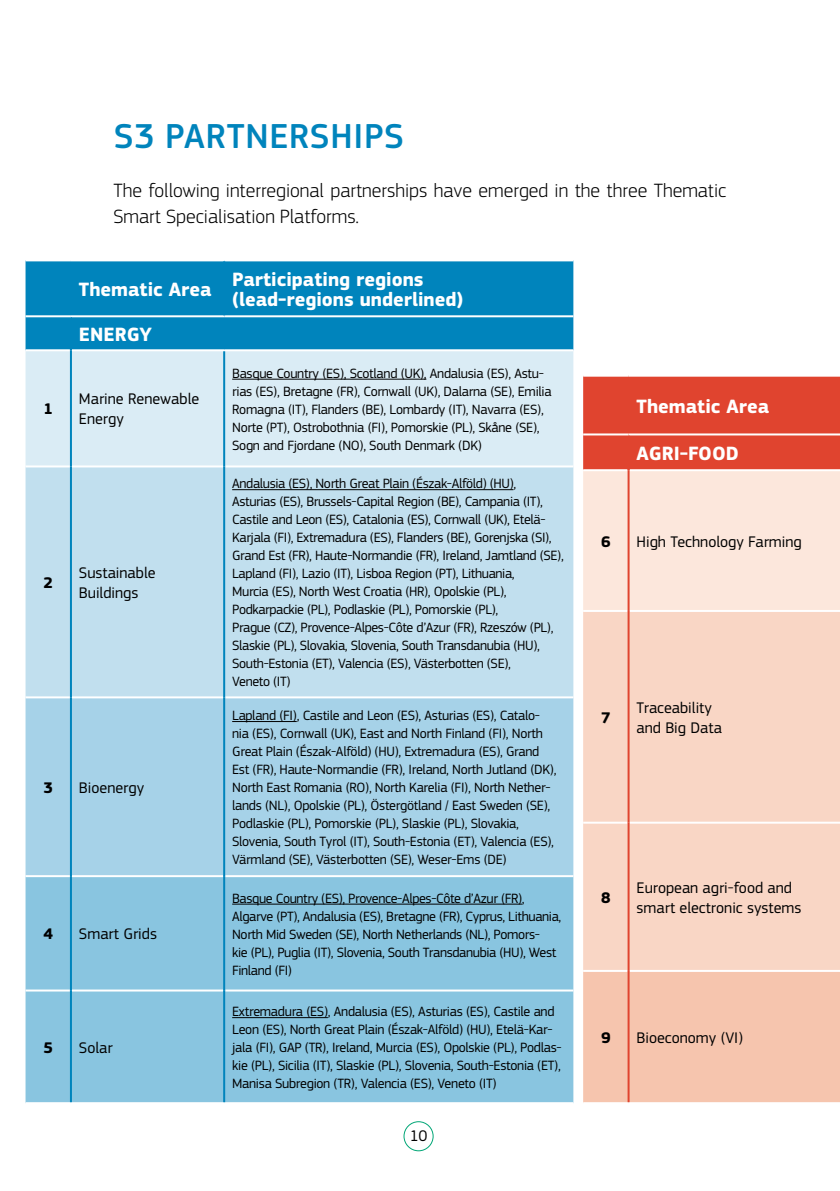
<style>
.page{position:relative;width:840px;height:1191px;background:#fff}
.page>*{position:absolute;margin:0;border:0;box-sizing:border-box;transform-origin:0 0}
.t1{font:500 36px "EC Square Sans Pro";letter-spacing:.02em;color:#0084bc}
.t2{font:300 20px/26px "EC Square Sans Pro";color:#000}
.t3{font:700 20px/20px "EC Square Sans Pro";color:#fff}
.t4{font:16px/20px "EC Square Sans Pro";color:#000}
.t5{font:700 16px "EC Square Sans Pro";color:#000}
.t6{font:14px/18px "EC Square Sans Pro";letter-spacing:-.02em;color:#000}
</style>
<div class="page">
<div style="left:403px;top:1121px;width:30px;height:30px;border:1px solid #00a676;border-radius:50%"></div>
<svg style="left:583px;top:377px;width:256px;height:233px;background:#f0a697"></svg>
<div style="left:583px;top:612px;width:256px;height:358px;background:#f9d6c5"></div>
<div style="left:583px;top:972px;width:256px;height:130px;background:#f6c5ae"></div>
<hr style="left:628px;top:433px;width:211px;height:2px;background:#fff">
<hr style="left:583px;top:469px;width:44px;height:2px;background:#fff">
<hr style="left:629px;top:469px;width:210px;height:2px;background:#fff">
<hr style="left:583px;top:821px;width:44px;height:2px;background:#fff">
<hr style="left:629px;top:821px;width:210px;height:2px;background:#fff">
<hr style="left:627px;top:435px;width:2px;height:35px;background:#e0442f">
<hr style="left:627px;top:470px;width:2px;height:141px;background:#e0442f">
<hr style="left:627px;top:611px;width:2px;height:211px;background:#e0442f">
<hr style="left:627px;top:822px;width:2px;height:149px;background:#e0442f">
<hr style="left:627px;top:971px;width:2px;height:131px;background:#e0442f">
<hr style="left:583px;top:433px;width:45px;height:2px;background:#fff">
<div style="left:26px;top:261px;width:547px;height:88px;background:#0084bc"></div>
<div style="left:26px;top:351px;width:547px;height:114px;background:#daecf5"></div>
<div style="left:26px;top:467px;width:547px;height:229px;background:#c1dfee"></div>
<div style="left:26px;top:698px;width:547px;height:177px;background:#a6d2e8"></div>
<div style="left:26px;top:877px;width:547px;height:225px;background:#89c5e0"></div>
<hr style="left:71px;top:315px;width:153px;height:2px;background:#fff">
<hr style="left:224px;top:315px;width:349px;height:2px;background:#fff">
<hr style="left:26px;top:989px;width:44px;height:2px;background:#fff">
<hr style="left:72px;top:989px;width:151px;height:2px;background:#fff">
<hr style="left:225px;top:989px;width:348px;height:2px;background:#fff">
<hr style="left:223px;top:261px;width:2px;height:54px;background:#0084bc">
<hr style="left:70px;top:317px;width:2px;height:33px;background:#0084bc">
<hr style="left:70px;top:350px;width:2px;height:116px;background:#0084bc">
<hr style="left:223px;top:351px;width:2px;height:115px;background:#0084bc">
<hr style="left:70px;top:466px;width:2px;height:231px;background:#0084bc">
<hr style="left:223px;top:466px;width:2px;height:231px;background:#0084bc">
<hr style="left:70px;top:697px;width:2px;height:179px;background:#0084bc">
<hr style="left:223px;top:697px;width:2px;height:179px;background:#0084bc">
<hr style="left:70px;top:876px;width:2px;height:114px;background:#0084bc">
<hr style="left:223px;top:876px;width:2px;height:114px;background:#0084bc">
<hr style="left:70px;top:990px;width:2px;height:112px;background:#0084bc">
<hr style="left:223px;top:990px;width:2px;height:112px;background:#0084bc">
<hr style="left:26px;top:315px;width:45px;height:2px;background:#fff">
<hr style="left:232px;top:379px;width:194px;height:1px;background:#000">
<hr style="left:232px;top:489px;width:281px;height:1px;background:#000">
<hr style="left:232px;top:721px;width:64px;height:1px;background:#000">
<hr style="left:232px;top:903px;width:289px;height:1px;background:#000">
<hr style="left:232px;top:1017px;width:96px;height:1px;background:#000">
<h1 class="t1" style="left:114px;top:115px;width:291px">S3 PARTNERSHIPS</h1>
<h2 class="t2" style="left:113px;top:177px;width:614px">The following interregional partnerships have emerged in the three Thematic<br>Smart Specialisation Platforms.</h2>
<h2 class="t3" style="left:79px;top:280px;width:134px">Thematic Area</h2>
<h2 class="t3" style="left:232px;top:270px;width:232px">Participating regions (lead-regions underlined)</h2>
<h2 class="t3" style="left:79px;top:325px;width:75px">ENERGY</h2>
<p class="t5" style="left:43px;top:399px;width:11px">1</p>
<p class="t4" style="left:79px;top:389px;width:122px">Marine Renewable<br>Energy</p>
<p class="t5" style="left:43px;top:573px;width:11px">2</p>
<p class="t4" style="left:79px;top:563px;width:78px">Sustainable<br>Buildings</p>
<p class="t5" style="left:43px;top:778px;width:11px">3</p>
<p class="t4" style="left:79px;top:777px;width:67px">Bioenergy</p>
<p class="t5" style="left:43px;top:924px;width:11px">4</p>
<p class="t4" style="left:79px;top:924px;width:79px">Smart Grids</p>
<p class="t5" style="left:43px;top:1038px;width:11px">5</p>
<p class="t4" style="left:79px;top:1037px;width:35px">Solar</p>
<p class="t6" style="left:232px;top:364px;width:321px">Basque Country (ES), Scotland (UK), Andalusia (ES), Astu&shy;rias (ES), Bretagne (FR), Cornwall (UK), Dalarna (SE), Emilia Romagna (IT), Flanders (BE), Lombardy (IT), Navarra (ES), Norte (PT), Ostrobothnia (FI), Pomorskie (PL), Skåne (SE), Sogn and Fjordane (NO), South Denmark (DK)</p>
<p class="t6" style="left:232px;top:474px;width:333px">Andalusia (ES), North Great Plain (Észak-Alföld) (HU), Asturias (ES), Brussels-Capital Region (BE), Campania (IT), Castile and Leon (ES), Catalonia (ES), Cornwall (UK), Etelä-Karjala (FI), Extremadura (ES), Flanders (BE), Gorenjska (SI), Grand Est (FR), Haute-Normandie (FR), Ireland, Jamtland (SE), Lapland (FI), Lazio (IT), Lisboa Region (PT), Lithuania,<br>Murcia (ES), North West Croatia (HR), Opolskie (PL), Podkarpackie (PL), Podlaskie (PL), Pomorskie (PL),<br>Prague (CZ), Provence-Alpes-Côte d’Azur (FR), Rzeszów (PL), Slaskie (PL), Slovakia, Slovenia, South Transdanubia (HU), South-Estonia (ET), Valencia (ES), Västerbotten (SE),<br>Veneto (IT)</p>
<p class="t6" style="left:232px;top:706px;width:325px">Lapland (FI), Castile and Leon (ES), Asturias (ES), Catalo&shy;nia (ES), Cornwall (UK), East and North Finland (FI), North Great Plain (Észak-Alföld) (HU), Extremadura (ES), Grand Est (FR), Haute-Normandie (FR), Ireland, North Jutland (DK), North East Romania (RO), North Karelia (FI), North Nether&shy;lands (NL), Opolskie (PL), Östergötland / East Sweden (SE), Podlaskie (PL), Pomorskie (PL), Slaskie (PL), Slovakia, Slovenia, South Tyrol (IT), South-Estonia (ET), Valencia (ES), Värmland (SE), Västerbotten (SE), Weser-Ems (DE)</p>
<p class="t6" style="left:232px;top:889px;width:330px">Basque Country (ES), Provence-Alpes-Côte d’Azur (FR), Algarve (PT), Andalusia (ES), Bretagne (FR), Cyprus, Lithuania, North Mid Sweden (SE), North Netherlands (NL), Pomors-<br>kie (PL), Puglia (IT), Slovenia, South Transdanubia (HU), West Finland (FI)</p>
<p class="t6" style="left:232px;top:1002px;width:331px">Extremadura (ES), Andalusia (ES), Asturias (ES), Castile and Leon (ES), North Great Plain (Észak-Alföld) (HU), Etelä-Kar&shy;jala (FI), GAP (TR), Ireland, Murcia (ES), Opolskie (PL), Podlas&shy;kie (PL), Sicilia (IT), Slaskie (PL), Slovenia, South-Estonia (ET), Manisa Subregion (TR), Valencia (ES), Veneto (IT)</p>
<p class="t4" style="left:409px;top:1125px;width:19px">10</p>
<h2 class="t3" style="left:636px;top:396px;width:134px">Thematic Area</h2>
<h2 class="t3" style="left:636px;top:444px;width:104px">AGRI-FOOD</h2>
<p class="t5" style="left:600px;top:532px;width:11px">6</p>
<p class="t4" style="left:636px;top:531px;width:167px">High Technology Farming</p>
<p class="t5" style="left:600px;top:708px;width:11px">7</p>
<p class="t4" style="left:636px;top:697px;width:87px">Traceability and Big Data</p>
<p class="t5" style="left:600px;top:888px;width:11px">8</p>
<p class="t4" style="left:636px;top:877px;width:166px">European agri-food and smart electronic systems</p>
<p class="t5" style="left:600px;top:1028px;width:11px">9</p>
<p class="t4" style="left:636px;top:1027px;width:108px">Bioeconomy (VI)</p>
</div>
